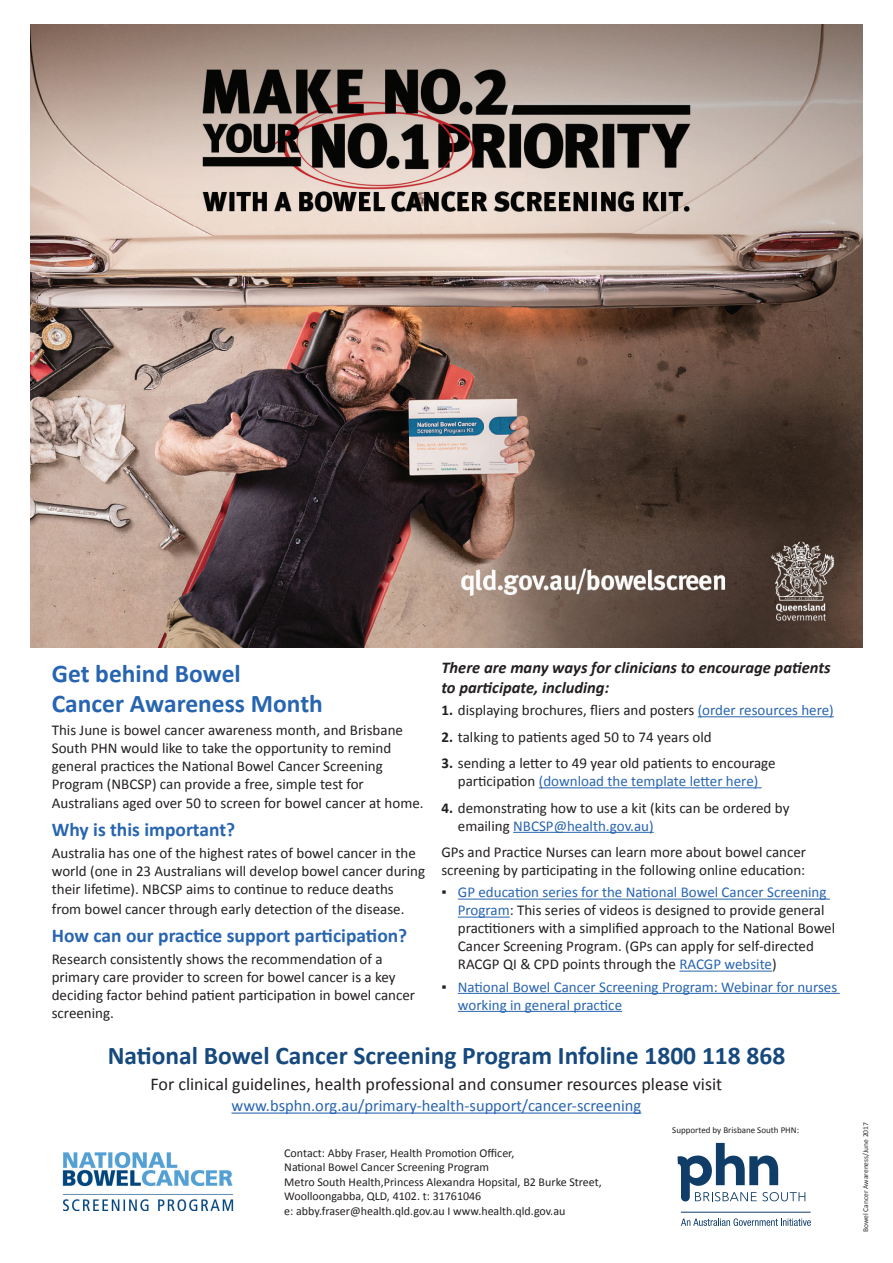
<style>
.page{position:relative;width:893px;height:1263px;background:#fff}
.page>*{position:absolute;margin:0;border:0;box-sizing:border-box;transform-origin:0 0}
.t1{font:700 25.5px "Calibri";color:#16497d}
.t2{font:700 25.5px/30.6px "Calibri";color:#2865b1}
.t3{font:700 19.5px "Calibri";color:#2865b1}
.t4{font:18px "Calibri";color:#231f20}
.t5{font:italic 700 16.5px/19.8px "Calibri";color:#231f20}
.t6{font:16.5px "Calibri";color:#2865b1}
.t7{font:15px/18px "Calibri";color:#231f20}
.t8{font:15px/18px "Calibri";color:#2865b1}
.t9{font:12px/14.4px "Calibri";color:#231f20}
.t10{font:9px "Calibri";color:#231f20}
.t11{font:7.5px "Calibri";color:#312f30}
.s1{font-weight:700}
.s2{color:#2865b1}
.s3{font-weight:700;color:#231f20}
</style>
<div class="page">
<img style="left:31px;top:24px;width:831px;height:624px">
<svg style="left:677px;top:1143px;width:128px;height:58px"></svg>
<svg style="left:681px;top:1218px;width:130px;height:8px"></svg>
<hr style="left:681px;top:1212px;width:130px;height:1px;background:#103d68">
<hr style="left:231px;top:1112px;width:410px;height:1px;background:#2865b1">
<hr style="left:698px;top:716px;width:136px;height:1px;background:#2865b1">
<hr style="left:539px;top:787px;width:223px;height:1px;background:#2865b1">
<hr style="left:513px;top:832px;width:141px;height:1px;background:#2865b1">
<hr style="left:458px;top:899px;width:372px;height:1px;background:#2865b1">
<hr style="left:458px;top:917px;width:52px;height:1px;background:#2865b1">
<hr style="left:679px;top:971px;width:93px;height:1px;background:#2865b1">
<hr style="left:458px;top:993px;width:382px;height:1px;background:#2865b1">
<hr style="left:458px;top:1011px;width:164px;height:1px;background:#2865b1">
<img style="left:62px;top:1152px;width:171px;height:59px">
<h1 class="t2" style="left:52px;top:657px;width:273px">Get behind Bowel<br>Cancer Awareness Month</h1>
<p class="t7" style="left:52px;top:720px;width:353px">This June is bowel cancer awareness month, and Brisbane South PHN would like to take the opportunity to remind general practices the National Bowel Cancer Screening Program (NBCSP) can provide a free, simple test for</p>
<p class="t7" style="left:52px;top:794px;width:373px">Australians aged over 50 to screen for bowel cancer at home.</p>
<h2 class="t3" style="left:52px;top:816px;width:185px">Why is this important?</h2>
<p class="t7" style="left:52px;top:844px;width:375px">Australia has one of the highest rates of bowel cancer in the world (one in 23 Australians will develop bowel cancer during their lifetime). NBCSP aims to continue to reduce deaths</p>
<p class="t7" style="left:52px;top:900px;width:354px">from bowel cancer through early detection of the disease.</p>
<h2 class="t3" style="left:52px;top:921px;width:357px">How can our practice support participation?</h2>
<p class="t7" style="left:52px;top:950px;width:365px">Research consistently shows the recommendation of a primary care provider to screen for bowel cancer is a key deciding factor behind patient participation in bowel cancer screening.</p>
<p class="t5" style="left:441px;top:657px;width:391px">There are many ways for clinicians to encourage patients to participate, including:</p>
<p class="t7" style="left:441px;top:701px;width:394px"><span class="s1">1.</span> displaying brochures, fliers and posters <span class="s2">(order resources here)</span></p>
<p class="t7" style="left:441px;top:727px;width:272px"><span class="s1">2.</span> talking to patients aged 50 to 74 years old</p>
<p class="t7" style="left:441px;top:754px;width:336px;text-align:center"><span class="s1">3.</span> sending a letter to 49 year old patients to encourage participation <span class="s2">(download the template letter here)</span></p>
<p class="t7" style="left:458px;top:798px;width:333px;text-indent:-16px"><span class="s1">4.</span> demonstrating how to use a kit (kits can be ordered by emailing <span class="s2">NBCSP@health.gov.au)</span></p>
<p class="t7" style="left:441px;top:843px;width:366px">GPs and Practice Nurses can learn more about bowel cancer screening by participating in the following online education:</p>
<p class="t7" style="left:458px;top:883px;width:379px;text-indent:-16px"><span class="s1">▪</span> <span class="s2">GP education series for the National Bowel Cancer Screening Program</span>: This series of videos is designed to provide general practitioners with a simplified approach to the National Bowel Cancer Screening Program. (GPs can apply for self-directed RACGP QI &amp; CPD points through the <span class="s2">RACGP website</span>)</p>
<p class="t8" style="left:458px;top:977px;width:381px;text-indent:-16px"><span class="s3">▪</span> National Bowel Cancer Screening Program: Webinar for nurses working in general practice</p>
<h1 class="t1" style="left:108px;top:1038px;width:679px">National Bowel Cancer Screening Program Infoline 1800 118 868</h1>
<p class="t4" style="left:151px;top:1072px;width:573px">For clinical guidelines, health professional and consumer resources please visit</p>
<p class="t6" style="left:231px;top:1094px;width:411px">www.bsphn.org.au/primary-health-support/cancer-screening</p>
<p class="t10" style="left:672px;top:1124px;width:128px">Supported by Brisbane South PHN:</p>
<p class="t9" style="left:284px;top:1145px;width:319px">Contact: Abby Fraser, Health Promotion Officer,<br>National Bowel Cancer Screening Program<br>Metro South Health,Princess Alexandra Hopsital, B2 Burke Street, Woolloongabba, QLD, 4102. t: 31761046<br>e: abby.fraser@health.qld.gov.au I www.health.qld.gov.au</p>
<p class="t11" style="left:860px;top:1232px;width:111px;rotate:-90deg">Bowel Cancer Awareness/June 2017</p>
</div>
